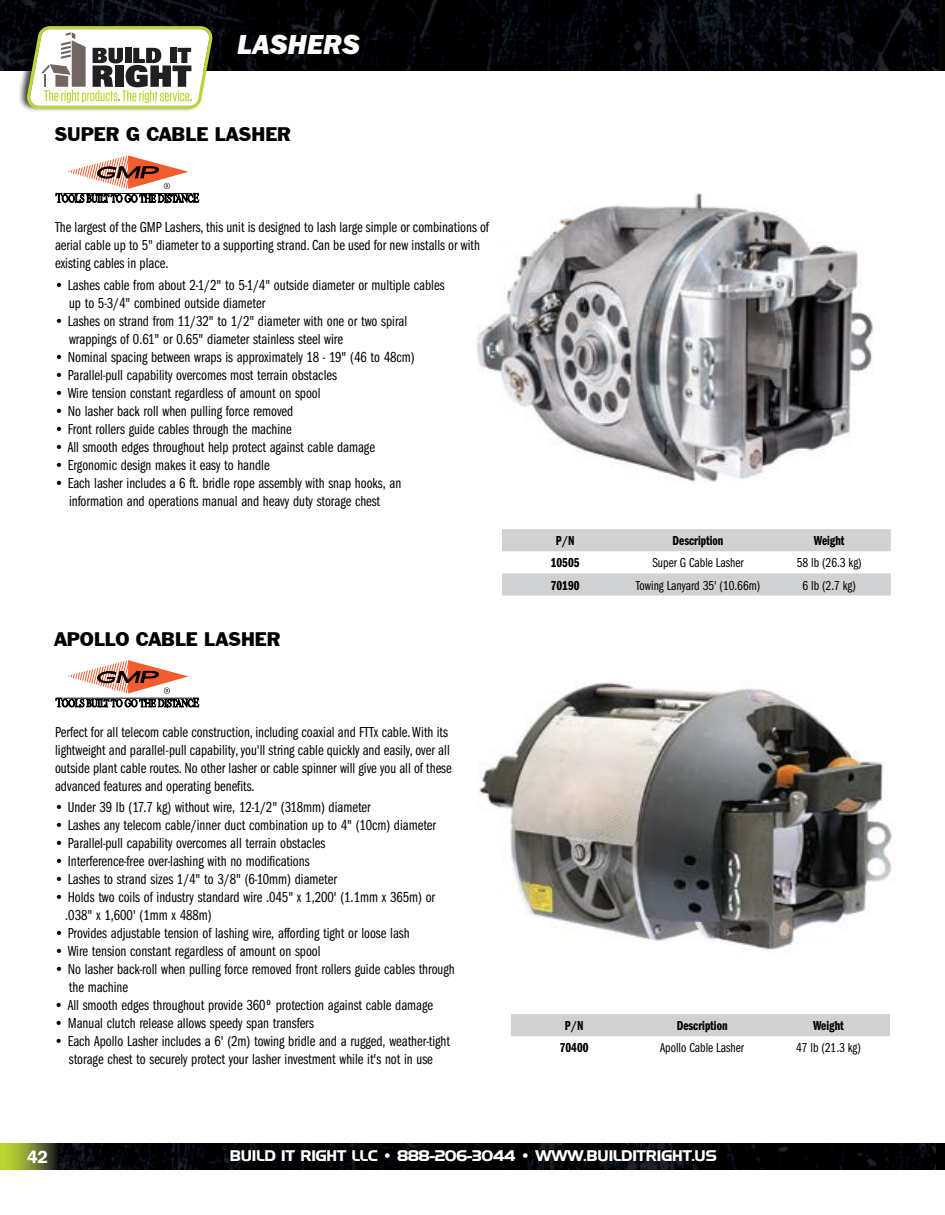
<style>
.page{position:relative;width:945px;height:1215px;background:#fff}
.page>*{position:absolute;margin:0;border:0;box-sizing:border-box;transform-origin:0 0}
.t1{font:italic 800 28.5px "Franklin Gothic";color:#fff}
.t2{font:18px "Franklin Gothic BT";color:#000}
.t3{font:600 18px "Franklin Gothic";color:#fff}
.t4{font:15px/18px "Franklin Gothic EF Book Comp";color:#000}
.t5{font:15px/18px "Franklin Gothic Book Cmpr";color:#000}
.t6{font:700 15px "Hanzel";color:#fff}
.t7{font:13.5px "Franklin Gothic Book Cmpr";color:#000}
.t8{font:13.5px "Franklin Gothic Demi Cmpr";color:#000}
.s1{font-family:"Franklin Gothic Book Cmpr"}
</style>
<div class="page">
<img style="left:58px;top:1143px;width:877px;height:27px">
<svg style="left:0;top:1143px;width:58px;height:27px;background:#7d8c2f"></svg>
<div style="left:228px;top:1149px;width:487px;height:11px;background:#000"></div>
<img style="left:0;top:0;width:938px;height:71px">
<div style="left:19px;top:19px;width:194px;height:93px;background:#000;opacity:.75"></div>
<svg style="left:27px;top:26px;width:185px;height:83px"></svg>
<img style="left:477px;top:193px;width:396px;height:289px">
<svg style="left:56px;top:156px;width:143px;height:47px"></svg>
<svg style="left:502px;top:529px;width:389px;height:67px"></svg>
<img style="left:477px;top:682px;width:415px;height:268px">
<svg style="left:56px;top:660px;width:143px;height:47px"></svg>
<div style="left:511px;top:1014px;width:379px;height:22px;background:#cfd1d2"></div>
<div style="left:235px;top:33px;width:123px;height:21px;background:#000"></div>
<h1 class="t1" style="left:237px;top:28px;width:124px">LASHERS</h1>
<p class="t2" style="left:54px;top:124px;width:238px">SUPER G CABLE LASHER</p>
<p class="t5" style="left:55px;top:218px;width:435px">The largest of the GMP Lashers, this unit is designed to lash large simple or combinations of aerial cable up to 5" diameter to a supporting strand. Can be used for new installs or with existing cables in place.</p>
<p class="t4" style="left:69px;top:276px;width:377px;text-indent:-15px">• Lashes cable from about 2-1/2" to 5-1/4" outside diameter or multiple cables up to 5-3/4" combined outside diameter</p>
<p class="t4" style="left:69px;top:312px;width:340px;text-indent:-15px">• Lashes on strand from 11/32" to 1/2" diameter with one or two spiral wrappings of 0.61" or 0.65" diameter stainless steel wire</p>
<p class="t4" style="left:54px;top:348px;width:362px">• Nominal spacing between wraps is approximately 18 - 19" (46 to 48cm)</p>
<p class="t4" style="left:54px;top:366px;width:284px">• Parallel-pull capability overcomes most terrain obstacles</p>
<p class="t4" style="left:54px;top:384px;width:268px">• Wire tension constant regardless of amount on spool</p>
<p class="t4" style="left:54px;top:402px;width:241px">• No lasher back roll when pulling force removed</p>
<p class="t4" style="left:54px;top:420px;width:239px">• Front rollers guide cables through the machine</p>
<p class="t4" style="left:54px;top:438px;width:322px">• All smooth edges throughout help protect against cable damage</p>
<p class="t4" style="left:54px;top:456px;width:217px">• Ergonomic design makes it easy to handle</p>
<p class="t4" style="left:54px;top:474px;width:349px;text-align:center">• Each lasher includes a 6 ft. bridle rope assembly with snap hooks, an information and operations manual and heavy duty storage chest</p>
<p class="t2" style="left:54px;top:629px;width:228px">APOLLO CABLE LASHER</p>
<p class="t5" style="left:55px;top:723px;width:398px">Perfect for all telecom cable construction, including coaxial and FTTx cable. With its lightweight and parallel-pull capability, you'll string cable quickly and easily, over all outside plant cable routes. No other lasher or cable spinner will give you all of these advanced features and operating benefits.</p>
<p class="t4" style="left:54px;top:798px;width:318px">• Under 39 lb (17.7 kg) without wire, 12-1/2" (318mm) diameter</p>
<p class="t4" style="left:54px;top:816px;width:384px">• Lashes any telecom cable/inner duct combination up to 4" (10cm) diameter</p>
<p class="t4" style="left:54px;top:834px;width:273px">• Parallel-pull capability overcomes all terrain obstacles</p>
<p class="t4" style="left:54px;top:852px;width:257px">• Interference-free over-lashing with no modifications</p>
<p class="t4" style="left:54px;top:870px;width:284px">• Lashes to strand sizes 1/4" to 3/8" (6-10mm) diameter</p>
<p class="t4" style="left:65px;top:888px;width:371px;text-indent:-11px">• Holds two coils of industry standard wire .045" x 1,200' (1.1mm x 365m) or .038" x 1,600' (1mm x 488m)</p>
<p class="t4" style="left:54px;top:924px;width:357px">• Provides adjustable tension of lashing wire, affording tight or loose lash</p>
<p class="t4" style="left:54px;top:942px;width:268px">• Wire tension constant regardless of amount on spool</p>
<p class="t4" style="left:69px;top:960px;width:387px;text-indent:-15px">• No lasher back-roll when pulling force removed front rollers guide cables through the machine</p>
<p class="t4" style="left:54px;top:996px;width:381px">• All smooth edges throughout provide 360<span class="s1">º</span> protection against cable damage</p>
<p class="t4" style="left:54px;top:1014px;width:262px">• Manual clutch release allows speedy span transfers</p>
<p class="t4" style="left:54px;top:1032px;width:398px;text-align:center">• Each Apollo Lasher includes a 6' (2m) towing bridle and a rugged, weather-tight storage chest to securely protect your lasher investment while it's not in use</p>
<p class="t8" style="left:556px;top:533px;width:20px">P/N</p>
<p class="t8" style="left:673px;top:533px;width:52px">Description</p>
<p class="t8" style="left:814px;top:533px;width:32px">Weight</p>
<p class="t8" style="left:551px;top:555px;width:30px">10505</p>
<p class="t7" style="left:652px;top:556px;width:93px">Super G Cable Lasher</p>
<p class="t7" style="left:797px;top:556px;width:66px">58 lb (26.3 kg)</p>
<p class="t8" style="left:551px;top:578px;width:30px">70190</p>
<p class="t7" style="left:636px;top:578px;width:126px">Towing Lanyard 35' (10.66m)</p>
<p class="t7" style="left:803px;top:578px;width:55px">6 lb (2.7 kg)</p>
<p class="t8" style="left:565px;top:1018px;width:20px">P/N</p>
<p class="t8" style="left:677px;top:1018px;width:52px">Description</p>
<p class="t8" style="left:813px;top:1018px;width:32px">Weight</p>
<p class="t8" style="left:560px;top:1040px;width:30px">70400</p>
<p class="t7" style="left:660px;top:1041px;width:85px">Apollo Cable Lasher</p>
<p class="t7" style="left:796px;top:1041px;width:66px">47 lb (21.3 kg)</p>
<p class="t3" style="left:27px;top:1146px;width:23px">42</p>
<p class="t6" style="left:230px;top:1147px;width:489px">BUILD IT RIGHT LLC • 888-206-3044 • WWW.BUILDITRIGHT.US</p>
</div>
